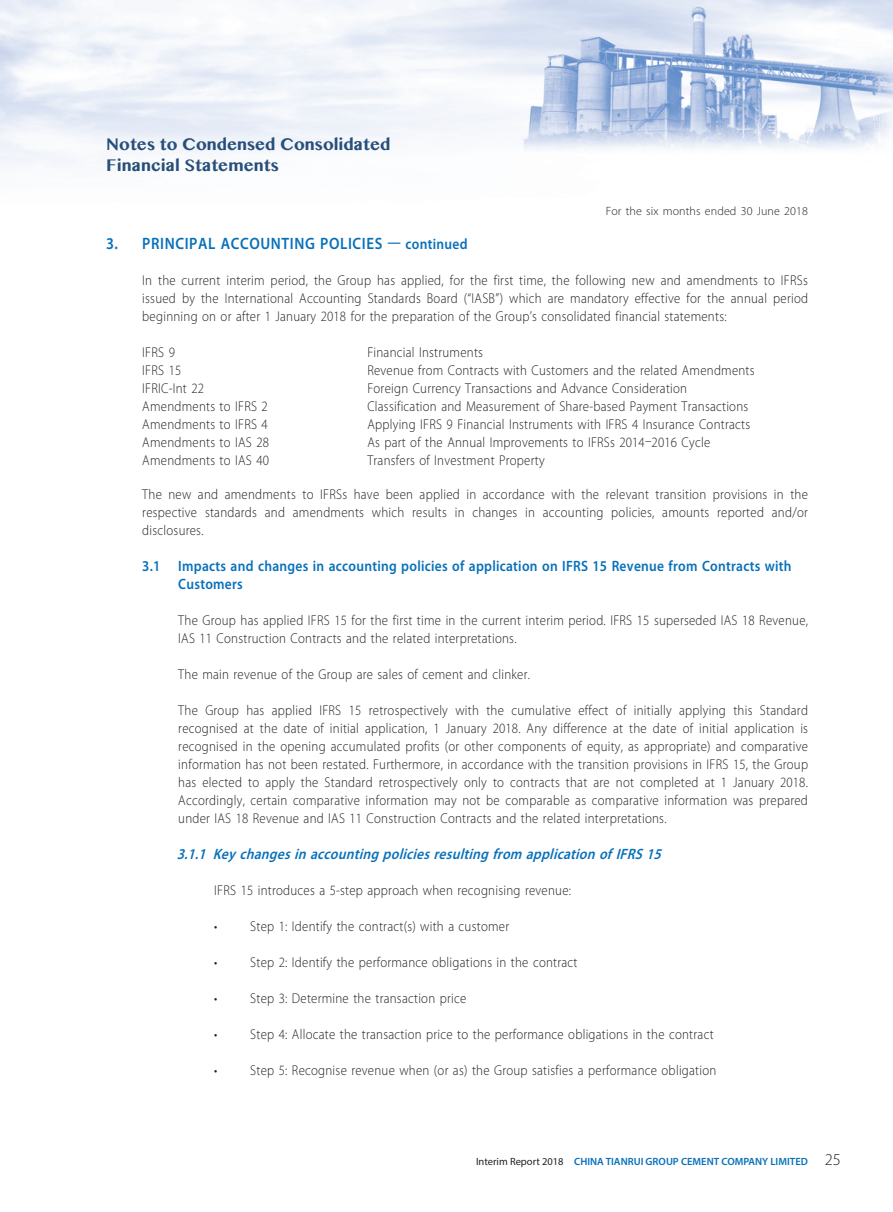
<style>
.page{position:relative;width:893px;height:1212px;background:#fff}
.page>*{position:absolute;margin:0;border:0;box-sizing:border-box;transform-origin:0 0}
.t1{font:700 16.5px/21px "Myanmar MN";color:#274f7a}
._03_H1{font:600 16.5px "Myriad Pro";letter-spacing:.04em;color:#0770ba;scale:.9 1}
.t2{font:300 16.5px "Myriad Pro";color:#231f20}
._04___H2{font:600 15px/18px "Myriad Pro";letter-spacing:.02em;color:#0770ba;scale:.9 1}
._05_____H3{font:italic 600 15px "Myriad Pro";color:#0770ba;scale:.9 1}
._13_____P4{font:300 14.25px/18px "Myriad Pro";letter-spacing:.02em;color:#231f20;scale:.9 1}
._12___P2{font:300 14.25px/18px "Myriad Pro";letter-spacing:.02em;color:#231f20;text-align:justify;scale:.9 1}
._15_Table_Stub{font:300 14.25px "Myriad Pro";letter-spacing:.02em;color:#231f20;scale:.9 1}
._10__________IN6{font:300 14.25px "Myriad Pro";letter-spacing:.02em;color:#231f20;scale:.9 1}
._14_______P6{font:300 14.25px "Myriad Pro";letter-spacing:.02em;color:#231f20;scale:.9 1}
.t3{font:300 12px "Myriad Pro";letter-spacing:.01em;color:#231f20}
.t4{font:600 10.5px "Myriad Pro";color:#0770ba}
.s1{font-size:15px}
.s2{font-weight:400;color:#231f20}
</style>
<div class="page">
<img style="left:0;top:0;width:893px;height:167px">
<p class="t1" style="left:106px;top:134px;width:286px">Notes to Condensed Consolidated<br>Financial Statements</p>
<p class="t3" style="left:606px;top:205px;width:204px">For the six months ended 30 June 2018</p>
<p class="_03_H1" style="left:106px;top:234px;width:403px">3. PRINCIPAL ACCOUNTING POLICIES <span class="s1">— continued</span></p>
<p class="_12___P2" style="left:142px;top:271px;width:741px">In the current interim period, the Group has applied, for the first time, the following new and amendments to IFRSs issued by the International Accounting Standards Board (“IASB”) which are mandatory effective for the annual period beginning on or after 1 January 2018 for the preparation of the Group’s consolidated financial statements:</p>
<p class="_15_Table_Stub" style="left:142px;top:344px;width:38px">IFRS 9</p>
<p class="_15_Table_Stub" style="left:367px;top:344px;width:130px">Financial Instruments</p>
<p class="_15_Table_Stub" style="left:142px;top:362px;width:45px">IFRS 15</p>
<p class="_15_Table_Stub" style="left:367px;top:362px;width:432px">Revenue from Contracts with Customers and the related Amendments</p>
<p class="_15_Table_Stub" style="left:142px;top:380px;width:70px">IFRIC-Int 22</p>
<p class="_15_Table_Stub" style="left:367px;top:380px;width:357px">Foreign Currency Transactions and Advance Consideration</p>
<p class="_15_Table_Stub" style="left:142px;top:398px;width:141px">Amendments to IFRS 2</p>
<p class="_15_Table_Stub" style="left:367px;top:398px;width:425px">Classification and Measurement of Share-based Payment Transactions</p>
<p class="_15_Table_Stub" style="left:142px;top:416px;width:141px">Amendments to IFRS 4</p>
<p class="_15_Table_Stub" style="left:367px;top:416px;width:427px">Applying IFRS 9 Financial Instruments with IFRS 4 Insurance Contracts</p>
<p class="_15_Table_Stub" style="left:142px;top:434px;width:142px">Amendments to IAS 28</p>
<p class="_15_Table_Stub" style="left:367px;top:434px;width:383px">As part of the Annual Improvements to IFRSs 2014–2016 Cycle</p>
<p class="_15_Table_Stub" style="left:142px;top:452px;width:142px">Amendments to IAS 40</p>
<p class="_15_Table_Stub" style="left:367px;top:452px;width:199px">Transfers of Investment Property</p>
<p class="_12___P2" style="left:142px;top:485px;width:741px">The new and amendments to IFRSs have been applied in accordance with the relevant transition provisions in the respective standards and amendments which results in changes in accounting policies, amounts reported and/or disclosures.</p>
<p class="_04___H2" style="left:178px;top:557px;width:683px;text-indent:-36px">3.1 Impacts and changes in accounting policies of application on IFRS 15 Revenue from Contracts with<br>Customers</p>
<p class="_13_____P4" style="left:178px;top:611px;width:701px">The Group has applied IFRS 15 for the first time in the current interim period. IFRS 15 superseded IAS 18 Revenue,<br>IAS 11 Construction Contracts and the related interpretations.</p>
<p class="_13_____P4" style="left:178px;top:665px;width:392px">The main revenue of the Group are sales of cement and clinker.</p>
<p class="_13_____P4" style="left:178px;top:701px;width:701px;text-align:justify">The Group has applied IFRS 15 retrospectively with the cumulative effect of initially applying this Standard recognised at the date of initial application, 1 January 2018. Any difference at the date of initial application is recognised in the opening accumulated profits (or other components of equity, as appropriate) and comparative information has not been restated. Furthermore, in accordance with the transition provisions in IFRS 15, the Group has elected to apply the Standard retrospectively only to contracts that are not completed at 1 January 2018.<br>Accordingly, certain comparative information may not be comparable as comparative information was prepared under IAS 18 Revenue and IAS 11 Construction Contracts and the related interpretations.</p>
<p class="_05_____H3" style="left:177px;top:845px;width:544px">3.1.1 Keychangesinaccountingpoliciesresultingfrom applicationofIFRS15</p>
<p class="_14_______P6" style="left:214px;top:882px;width:398px">IFRS 15 introduces a 5-step approach when recognising revenue:</p>
<p class="_10__________IN6" style="left:214px;top:918px;width:329px">• Step 1: Identify the contract(s) with a customer</p>
<p class="_10__________IN6" style="left:214px;top:954px;width:405px">• Step 2: Identify the performance obligations in the contract</p>
<p class="_10__________IN6" style="left:214px;top:990px;width:281px">• Step 3: Determine the transaction price</p>
<p class="_10__________IN6" style="left:214px;top:1026px;width:556px">• Step 4: Allocate the transaction price to the performance obligations in the contract</p>
<p class="_10__________IN6" style="left:214px;top:1062px;width:559px">• Step 5: Recognise revenue when (or as) the Group satisfies a performance obligation</p>
<p class="t4" style="left:476px;top:1156px;width:333px"><span class="s2">Interim Report 2018</span> CHINA TIANRUI GROUP CEMENT COMPANY LIMITED</p>
<p class="t2" style="left:825px;top:1150px;width:18px">25</p>
</div>
